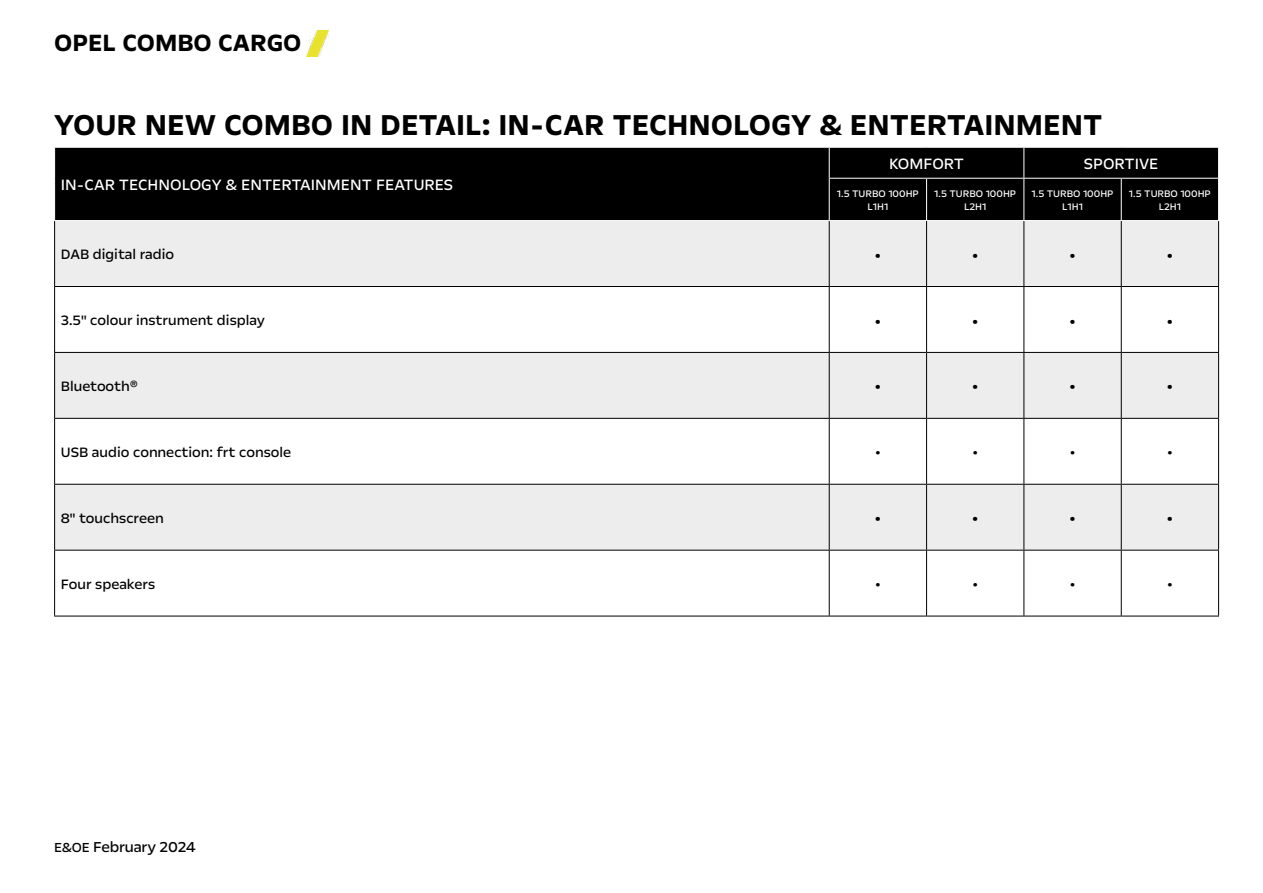
<style>
.page{position:relative;width:1263px;height:893px;background:#fff}
.page>*{position:absolute;margin:0;border:0;box-sizing:border-box;transform-origin:0 0}
.t1{font:700 33px "Opel Next";color:#000}
.t2{font:700 27px "Opel Next";color:#000}
.t3{font:21.9px "Opel Next";color:#000}
.t4{font:18.75px "Opel Next";color:#000}
.t5{font:17.1px "Opel Next";color:#fff}
.t6{font:16.5px "Opel Next";letter-spacing:-.01em;color:#000}
.t7{font:15.6px "Opel Next";color:#000}
.t8{font:10.95px/13px "Opel Next";color:#fff;text-align:center}
.s1{font-size:15px}
</style>
<div class="page">
<img style="left:307px;top:30px;width:22px;height:26px">
<div style="left:55px;top:148px;width:1163px;height:72px;background:#000"></div>
<svg style="left:55px;top:221px;width:1163px;height:329px;fill:#ededed"></svg>
<svg style="left:55px;top:551px;width:1163px;height:65px"></svg>
<hr style="left:54px;top:221px;width:1px;height:65px;background:#000">
<hr style="left:829px;top:221px;width:1px;height:65px;background:#000">
<hr style="left:926px;top:221px;width:1px;height:65px;background:#000">
<hr style="left:1023px;top:221px;width:1px;height:65px;background:#000">
<hr style="left:1121px;top:221px;width:1px;height:65px;background:#000">
<hr style="left:1218px;top:221px;width:1px;height:65px;background:#000">
<hr style="left:54px;top:286px;width:775px;height:1px;background:#000">
<hr style="left:54px;top:287px;width:1px;height:65px;background:#000">
<hr style="left:829px;top:286px;width:97px;height:1px;background:#000">
<hr style="left:829px;top:287px;width:1px;height:65px;background:#000">
<hr style="left:926px;top:286px;width:98px;height:1px;background:#000">
<hr style="left:926px;top:287px;width:1px;height:65px;background:#000">
<hr style="left:1024px;top:286px;width:97px;height:1px;background:#000">
<hr style="left:1023px;top:287px;width:1px;height:65px;background:#000">
<hr style="left:1121px;top:286px;width:98px;height:1px;background:#000">
<hr style="left:1121px;top:287px;width:1px;height:65px;background:#000">
<hr style="left:1218px;top:287px;width:1px;height:65px;background:#000">
<hr style="left:54px;top:352px;width:775px;height:1px;background:#000">
<hr style="left:54px;top:353px;width:1px;height:65px;background:#000">
<hr style="left:829px;top:352px;width:97px;height:1px;background:#000">
<hr style="left:829px;top:353px;width:1px;height:65px;background:#000">
<hr style="left:926px;top:352px;width:98px;height:1px;background:#000">
<hr style="left:926px;top:353px;width:1px;height:65px;background:#000">
<hr style="left:1024px;top:352px;width:97px;height:1px;background:#000">
<hr style="left:1023px;top:353px;width:1px;height:65px;background:#000">
<hr style="left:1121px;top:352px;width:98px;height:1px;background:#000">
<hr style="left:1121px;top:353px;width:1px;height:65px;background:#000">
<hr style="left:1218px;top:353px;width:1px;height:65px;background:#000">
<hr style="left:54px;top:418px;width:775px;height:1px;background:#000">
<hr style="left:54px;top:419px;width:1px;height:65px;background:#000">
<hr style="left:829px;top:418px;width:97px;height:1px;background:#000">
<hr style="left:829px;top:419px;width:1px;height:65px;background:#000">
<hr style="left:926px;top:418px;width:98px;height:1px;background:#000">
<hr style="left:926px;top:419px;width:1px;height:65px;background:#000">
<hr style="left:1024px;top:418px;width:97px;height:1px;background:#000">
<hr style="left:1023px;top:419px;width:1px;height:65px;background:#000">
<hr style="left:1121px;top:418px;width:98px;height:1px;background:#000">
<hr style="left:1121px;top:419px;width:1px;height:65px;background:#000">
<hr style="left:1218px;top:419px;width:1px;height:65px;background:#000">
<hr style="left:54px;top:484px;width:775px;height:1px;background:#000">
<hr style="left:54px;top:485px;width:1px;height:65px;background:#000">
<hr style="left:829px;top:484px;width:97px;height:1px;background:#000">
<hr style="left:829px;top:485px;width:1px;height:65px;background:#000">
<hr style="left:926px;top:484px;width:98px;height:1px;background:#000">
<hr style="left:926px;top:485px;width:1px;height:65px;background:#000">
<hr style="left:1024px;top:484px;width:97px;height:1px;background:#000">
<hr style="left:1023px;top:485px;width:1px;height:65px;background:#000">
<hr style="left:1121px;top:484px;width:98px;height:1px;background:#000">
<hr style="left:1121px;top:485px;width:1px;height:65px;background:#000">
<hr style="left:1218px;top:485px;width:1px;height:65px;background:#000">
<hr style="left:54px;top:550px;width:775px;height:1px;background:#000">
<hr style="left:54px;top:550px;width:1px;height:66px;background:#000">
<hr style="left:829px;top:550px;width:97px;height:1px;background:#000">
<hr style="left:829px;top:550px;width:1px;height:66px;background:#000">
<hr style="left:926px;top:550px;width:98px;height:1px;background:#000">
<hr style="left:926px;top:550px;width:1px;height:66px;background:#000">
<hr style="left:1024px;top:550px;width:97px;height:1px;background:#000">
<hr style="left:1023px;top:550px;width:1px;height:66px;background:#000">
<hr style="left:1121px;top:550px;width:98px;height:1px;background:#000">
<hr style="left:1121px;top:550px;width:1px;height:66px;background:#000">
<hr style="left:1218px;top:550px;width:1px;height:66px;background:#000">
<hr style="left:54px;top:616px;width:775px;height:1px;background:#000">
<hr style="left:829px;top:616px;width:97px;height:1px;background:#000">
<hr style="left:926px;top:616px;width:98px;height:1px;background:#000">
<hr style="left:1024px;top:616px;width:97px;height:1px;background:#000">
<hr style="left:1121px;top:616px;width:98px;height:1px;background:#000">
<hr style="left:829px;top:148px;width:1px;height:30px;background:#fff">
<hr style="left:1023px;top:148px;width:1px;height:30px;background:#fff">
<hr style="left:829px;top:178px;width:97px;height:1px;background:#fff">
<hr style="left:829px;top:179px;width:1px;height:41px;background:#fff">
<hr style="left:926px;top:178px;width:98px;height:1px;background:#fff">
<hr style="left:926px;top:179px;width:1px;height:41px;background:#fff">
<hr style="left:1024px;top:178px;width:97px;height:1px;background:#fff">
<hr style="left:1023px;top:179px;width:1px;height:41px;background:#fff">
<hr style="left:1121px;top:178px;width:98px;height:1px;background:#fff">
<hr style="left:1121px;top:179px;width:1px;height:41px;background:#fff">
<h2 class="t2" style="left:54px;top:26px;width:249px">OPEL COMBO CARGO</h2>
<h1 class="t1" style="left:54px;top:105px;width:1050px">YOUR NEW COMBO IN DETAIL: IN-CAR TECHNOLOGY &amp; ENTERTAINMENT</h1>
<p class="t5" style="left:61px;top:174px;width:394px">IN-CAR TECHNOLOGY &amp; ENTERTAINMENT FEATURES</p>
<p class="t5" style="left:889px;top:153px;width:77px">KOMFORT</p>
<p class="t5" style="left:1084px;top:153px;width:76px">SPORTIVE</p>
<p class="t8" style="left:837px;top:187px;width:83px">1.5 TURBO 100HP<br>L1H1</p>
<p class="t8" style="left:934px;top:187px;width:83px">1.5 TURBO 100HP<br>L2H1</p>
<p class="t8" style="left:1032px;top:187px;width:83px">1.5 TURBO 100HP<br>L1H1</p>
<p class="t8" style="left:1129px;top:187px;width:83px">1.5 TURBO 100HP<br>L2H1</p>
<p class="t7" style="left:61px;top:245px;width:115px">DAB digital radio</p>
<h3 class="t3" style="left:874px;top:241px;width:9px">•</h3>
<h3 class="t3" style="left:971px;top:241px;width:9px">•</h3>
<h3 class="t3" style="left:1068px;top:241px;width:9px">•</h3>
<h3 class="t3" style="left:1166px;top:241px;width:9px">•</h3>
<p class="t7" style="left:61px;top:311px;width:206px">3.5" colour instrument display</p>
<h3 class="t3" style="left:874px;top:307px;width:9px">•</h3>
<h3 class="t3" style="left:971px;top:307px;width:9px">•</h3>
<h3 class="t3" style="left:1068px;top:307px;width:9px">•</h3>
<h3 class="t3" style="left:1166px;top:307px;width:9px">•</h3>
<p class="t7" style="left:61px;top:377px;width:79px">Bluetooth®</p>
<h3 class="t3" style="left:874px;top:373px;width:9px">•</h3>
<h3 class="t3" style="left:971px;top:373px;width:9px">•</h3>
<h3 class="t3" style="left:1068px;top:373px;width:9px">•</h3>
<h3 class="t3" style="left:1166px;top:373px;width:9px">•</h3>
<p class="t7" style="left:61px;top:443px;width:232px">USB audio connection: frt console</p>
<p class="t4" style="left:874px;top:441px;width:8px">•</p>
<p class="t4" style="left:972px;top:441px;width:8px">•</p>
<p class="t4" style="left:1069px;top:441px;width:8px">•</p>
<p class="t4" style="left:1166px;top:441px;width:8px">•</p>
<p class="t7" style="left:61px;top:508px;width:104px">8" touchscreen</p>
<h3 class="t3" style="left:874px;top:505px;width:9px">•</h3>
<h3 class="t3" style="left:971px;top:505px;width:9px">•</h3>
<h3 class="t3" style="left:1068px;top:505px;width:9px">•</h3>
<h3 class="t3" style="left:1166px;top:505px;width:9px">•</h3>
<p class="t7" style="left:61px;top:574px;width:96px">Four speakers</p>
<p class="t4" style="left:874px;top:573px;width:8px">•</p>
<p class="t4" style="left:972px;top:573px;width:8px">•</p>
<p class="t4" style="left:1069px;top:573px;width:8px">•</p>
<p class="t4" style="left:1166px;top:573px;width:8px">•</p>
<p class="t6" style="left:54px;top:837px;width:144px"><span class="s1">E&amp;OE</span> February 2024</p>
</div>
